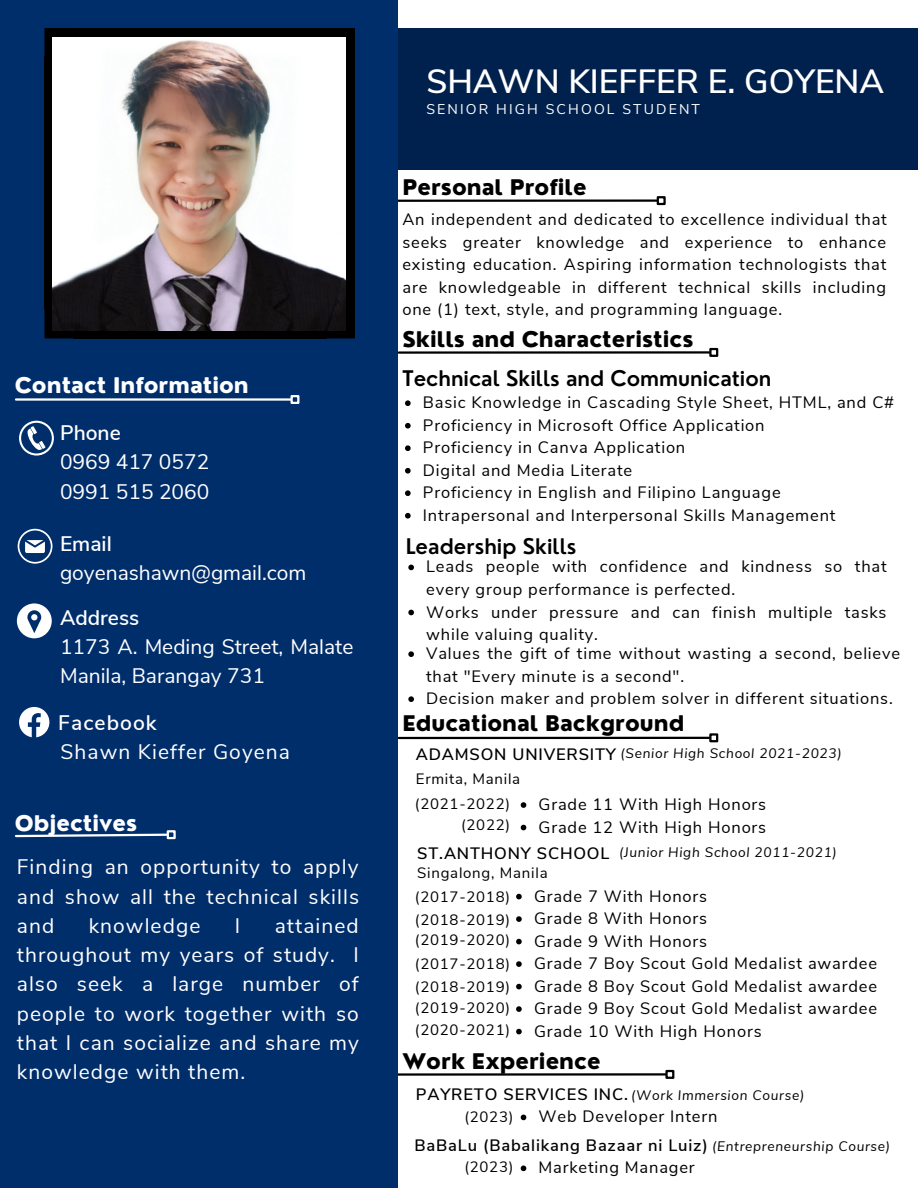
<style>
.page{position:relative;width:918px;height:1188px;background:#fff}
.page>*{position:absolute;margin:0;border:0;box-sizing:border-box;transform-origin:0 0}
.t1{font:600 33.6px "Nunito Sans";color:#fff}
.t2{font:21px/29.2px "Nunito Sans";letter-spacing:.05em;color:#fff;text-align:justify}
.t3{font:21px/29.2px "Nunito Sans";color:#fff}
.t4{font:800 21px "Nourd";color:#000}
.t5{font:600 21px "Nourd";color:#000}
.t6{font:800 21px "Nourd";color:#fff}
.t7{font:600 21px "Nunito Sans";color:#fff}
.t8{font:600 21px "Nunito Sans";letter-spacing:.05em;color:#fff}
.t9{font:16.5px/22.5px "Nunito Sans";letter-spacing:.05em;color:#000}
.t10{font:600 16.5px "Nunito Sans";letter-spacing:.05em;color:#000}
.t11{font:15px "Nunito Sans";letter-spacing:.05em;color:#000}
.t12{font:14.1px "Nunito Sans";letter-spacing:.15em;color:#fff}
.t13{font:italic 13.8px "Nunito Sans";letter-spacing:.05em;color:#000}
</style>
<div class="page">
<div style="left:366px;top:28px;width:552px;height:141px;background:#00214d"></div>
<hr style="left:346px;top:199px;width:311px;height:3px;background:#000">
<div style="left:657px;top:196px;width:9px;height:9px;border:2px solid #000"></div>
<hr style="left:355px;top:1073px;width:310px;height:3px;background:#000">
<div style="left:665px;top:1070px;width:9px;height:9px;border:2px solid #000"></div>
<div style="left:0;top:0;width:397px;height:1188px;background:#002e6b"></div>
<div style="left:346px;top:56px;width:9px;height:254px;background:#000"></div>
<div style="left:44px;top:56px;width:10px;height:254px;background:#000"></div>
<div style="left:73px;top:28px;width:254px;height:9px;background:#000"></div>
<div style="left:73px;top:329px;width:254px;height:9px;background:#000"></div>
<svg style="left:327px;top:28px;width:28px;height:28px"></svg>
<svg style="left:44px;top:28px;width:29px;height:28px"></svg>
<svg style="left:327px;top:310px;width:28px;height:28px"></svg>
<svg style="left:44px;top:310px;width:29px;height:28px"></svg>
<img style="left:53px;top:38px;width:292px;height:292px">
<hr style="left:16px;top:398px;width:275px;height:3px;background:#fff">
<div style="left:290px;top:395px;width:9px;height:9px;border:2px solid #fff"></div>
<svg style="left:15px;top:832px;width:152px;height:6px"></svg>
<div style="left:167px;top:830px;width:9px;height:9px;border:2px solid #fff"></div>
<hr style="left:399px;top:351px;width:310px;height:3px;background:#000">
<div style="left:709px;top:348px;width:9px;height:9px;border:2px solid #000"></div>
<hr style="left:399px;top:737px;width:310px;height:2px;background:#000">
<div style="left:709px;top:733px;width:9px;height:9px;border:2px solid #000"></div>
<svg style="left:19px;top:707px;width:30px;height:30px"></svg>
<svg style="left:521px;top:802px;width:5px;height:6px"></svg>
<svg style="left:521px;top:825px;width:5px;height:5px"></svg>
<svg style="left:516px;top:894px;width:6px;height:5px"></svg>
<svg style="left:516px;top:916px;width:6px;height:6px"></svg>
<svg style="left:516px;top:939px;width:6px;height:5px"></svg>
<svg style="left:516px;top:961px;width:6px;height:6px"></svg>
<svg style="left:516px;top:984px;width:6px;height:5px"></svg>
<svg style="left:516px;top:1006px;width:6px;height:6px"></svg>
<svg style="left:516px;top:1029px;width:6px;height:5px"></svg>
<svg style="left:405px;top:400px;width:6px;height:6px"></svg>
<svg style="left:405px;top:423px;width:6px;height:6px"></svg>
<svg style="left:405px;top:445px;width:6px;height:6px"></svg>
<svg style="left:405px;top:468px;width:6px;height:6px"></svg>
<svg style="left:405px;top:490px;width:6px;height:6px"></svg>
<svg style="left:405px;top:513px;width:6px;height:6px"></svg>
<svg style="left:408px;top:565px;width:6px;height:5px"></svg>
<svg style="left:408px;top:610px;width:6px;height:5px"></svg>
<svg style="left:408px;top:651px;width:6px;height:6px"></svg>
<svg style="left:408px;top:696px;width:6px;height:6px"></svg>
<svg style="left:521px;top:1115px;width:5px;height:5px"></svg>
<svg style="left:521px;top:1166px;width:5px;height:5px"></svg>
<svg style="left:17px;top:603px;width:35px;height:35px"></svg>
<svg style="left:18px;top:529px;width:34px;height:35px"></svg>
<svg style="left:19px;top:421px;width:35px;height:35px"></svg>
<p class="t6" style="left:15px;top:372px;width:235px">Contact Information</p>
<p class="t7" style="left:60px;top:419px;width:62px">Phone</p>
<p class="t3" style="left:60px;top:448px;width:151px">0969 417 0572</p>
<p class="t3" style="left:60px;top:477px;width:151px">0991 515 2060</p>
<p class="t7" style="left:60px;top:530px;width:53px">Email</p>
<p class="t3" style="left:60px;top:559px;width:248px">goyenashawn@gmail.com</p>
<p class="t7" style="left:60px;top:603px;width:81px">Address</p>
<p class="t3" style="left:60px;top:632px;width:295px">1173 A. Meding Street, Malate<br>Manila, Barangay 731</p>
<p class="t8" style="left:58px;top:709px;width:100px">Facebook</p>
<p class="t2" style="left:61px;top:737px;width:231px">Shawn Kieffer Goyena</p>
<p class="t6" style="left:15px;top:810px;width:124px">Objectives</p>
<p class="t2" style="left:17px;top:853px;width:344px">Finding an opportunity to apply and show all the technical skills and</p>
<p class="t2" style="left:17px;top:911px;width:344px;text-indent:258px">attained throughout my years of study. I also seek a large number of people to work together with so that I can socialize and share my knowledge with them.</p>
<p class="t2" style="left:89px;top:911px;width:113px">knowledge</p>
<p class="t2" style="left:235px;top:911px;width:7px">I</p>
<p class="t1" style="left:426px;top:59px;width:459px">SHAWN KIEFFER E. GOYENA</p>
<p class="t12" style="left:426px;top:100px;width:275px">SENIOR HIGH SCHOOL STUDENT</p>
<p class="t4" style="left:402px;top:174px;width:186px">Personal Profile</p>
<p class="t9" style="left:402px;top:208px;width:486px;text-align:justify">An independent and dedicated to excellence individual that seeks greater knowledge and experience to enhance existing education. Aspiring information technologists that are knowledgeable in different technical skills including one (1) text, style, and programming language.</p>
<p class="t4" style="left:402px;top:326px;width:293px">Skills and Characteristics</p>
<p class="t5" style="left:402px;top:365px;width:371px">Technical Skills and Communication</p>
<p class="t9" style="left:423px;top:392px;width:473px">Basic Knowledge in Cascading Style Sheet, HTML, and C#</p>
<p class="t9" style="left:423px;top:414px;width:343px">Proficiency in Microsoft Office Application</p>
<p class="t9" style="left:423px;top:437px;width:264px">Proficiency in Canva Application</p>
<p class="t9" style="left:423px;top:459px;width:211px">Digital and Media Literate</p>
<p class="t9" style="left:423px;top:482px;width:359px">Proficiency in English and Filipino Language</p>
<p class="t9" style="left:423px;top:504px;width:414px">Intrapersonal and Interpersonal Skills Management</p>
<p class="t9" style="left:426px;top:556px;width:462px">Leads people with confidence and kindness so that every group performance is perfected.</p>
<p class="t9" style="left:426px;top:601px;width:462px">Works under pressure and can finish multiple tasks while valuing quality.</p>
<p class="t9" style="left:426px;top:643px;width:475px">Values the gift of time without wasting a second, believe that "Every minute is a second".</p>
<p class="t9" style="left:426px;top:688px;width:468px">Decision maker and problem solver in different situations.</p>
<p class="t5" style="left:406px;top:533px;width:172px">Leadership Skills</p>
<p class="t4" style="left:402px;top:710px;width:283px">Educational Background</p>
<p class="t10" style="left:416px;top:743px;width:202px">ADAMSON UNIVERSITY</p>
<p class="t13" style="left:621px;top:744px;width:223px">(Senior High School 2021-2023)</p>
<p class="t11" style="left:416px;top:768px;width:106px">Ermita, Manila</p>
<p class="t9" style="left:539px;top:793px;width:229px">Grade 11 With High Honors</p>
<p class="t9" style="left:539px;top:816px;width:229px">Grade 12 With High Honors</p>
<p class="t10" style="left:417px;top:842px;width:194px">ST.ANTHONY SCHOOL</p>
<p class="t11" style="left:417px;top:863px;width:132px">Singalong, Manila</p>
<p class="t11" style="left:415px;top:794px;width:97px">(2021-2022)</p>
<p class="t11" style="left:461px;top:815px;width:51px">(2022)</p>
<p class="t13" style="left:619px;top:843px;width:219px">(Junior High School 2011-2021)</p>
<p class="t9" style="left:534px;top:885px;width:175px">Grade 7 With Honors</p>
<p class="t9" style="left:534px;top:907px;width:175px">Grade 8 With Honors</p>
<p class="t9" style="left:534px;top:930px;width:175px">Grade 9 With Honors</p>
<p class="t9" style="left:534px;top:952px;width:345px">Grade 7 Boy Scout Gold Medalist awardee</p>
<p class="t9" style="left:534px;top:975px;width:345px">Grade 8 Boy Scout Gold Medalist awardee</p>
<p class="t9" style="left:534px;top:997px;width:345px">Grade 9 Boy Scout Gold Medalist awardee</p>
<p class="t9" style="left:534px;top:1020px;width:229px">Grade 10 With High Honors</p>
<p class="t11" style="left:415px;top:887px;width:97px">(2017-2018)</p>
<p class="t11" style="left:415px;top:910px;width:97px">(2018-2019)</p>
<p class="t11" style="left:415px;top:930px;width:97px">(2019-2020)</p>
<p class="t11" style="left:415px;top:954px;width:97px">(2017-2018)</p>
<p class="t11" style="left:415px;top:977px;width:97px">(2018-2019)</p>
<p class="t11" style="left:415px;top:998px;width:97px">(2019-2020)</p>
<p class="t11" style="left:415px;top:1020px;width:97px">(2020-2021)</p>
<p class="t4" style="left:402px;top:1048px;width:200px">Work Experience</p>
<p class="t11" style="left:464px;top:1106px;width:51px">(2023)</p>
<p class="t10" style="left:416px;top:1083px;width:214px">PAYRETO SERVICES INC.</p>
<p class="t13" style="left:631px;top:1086px;width:175px">(Work Immersion Course)</p>
<p class="t9" style="left:539px;top:1106px;width:180px">Web Developer Intern</p>
<p class="t10" style="left:415px;top:1134px;width:295px">BaBaLu (Babalikang Bazaar ni Luiz)</p>
<p class="t13" style="left:712px;top:1137px;width:180px">(Entrepreneurship Course)</p>
<p class="t11" style="left:464px;top:1157px;width:51px">(2023)</p>
<p class="t9" style="left:539px;top:1157px;width:158px">Marketing Manager</p>
</div>
